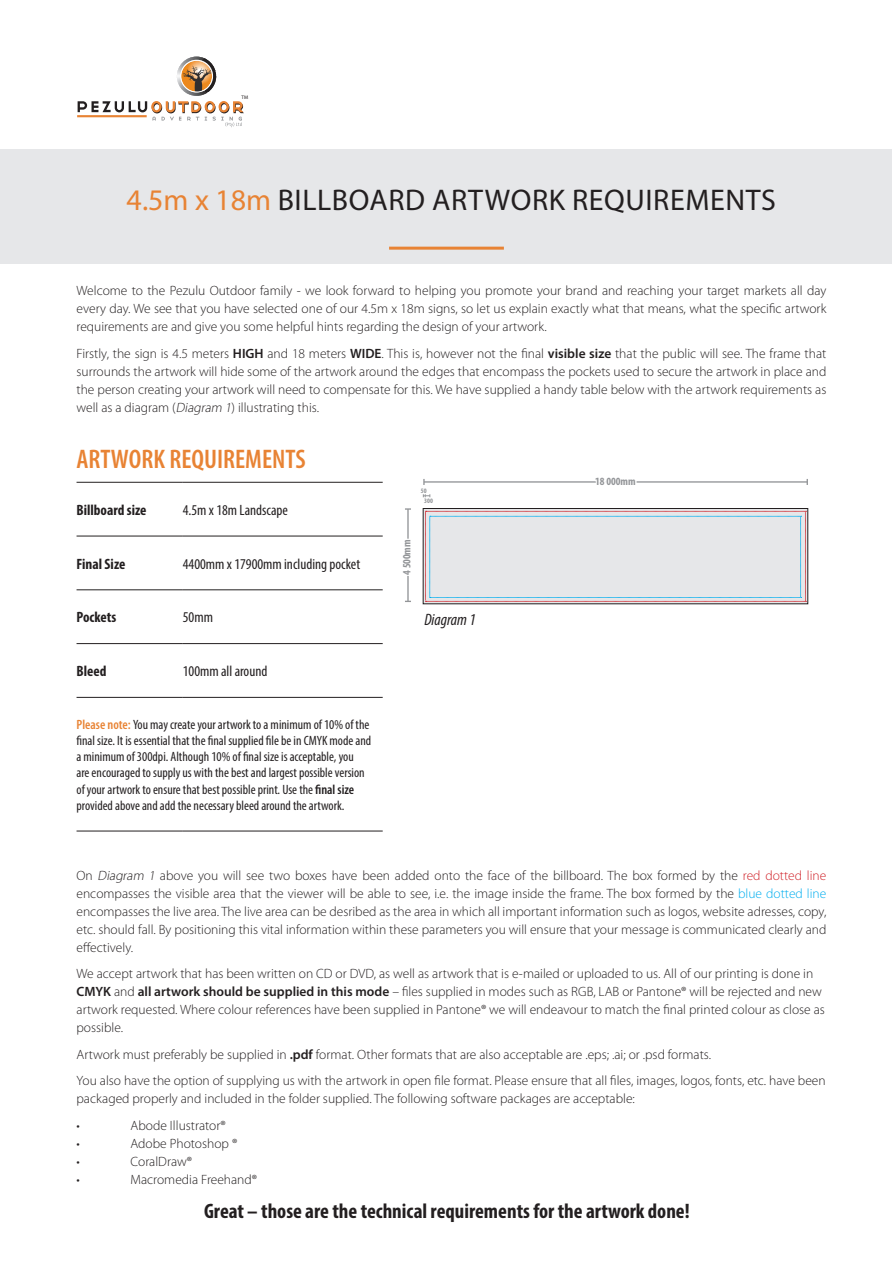
<style>
.page{position:relative;width:893px;height:1263px;background:#fff}
.page>*{position:absolute;margin:0;border:0;box-sizing:border-box;transform-origin:0 0}
.t1{font:30px "Myriad Pro";letter-spacing:.02em;color:#231f20}
.t2{font:600 condensed 27px "Myriad Pro";color:#e88334}
.t3{font:700 condensed 21px "Myriad Pro";color:#231f20}
.t4{font:italic condensed 16.5px "Myriad Pro";color:#231f20}
.t5{font:condensed 15px "Myriad Pro";color:#231f20}
.t6{font:700 condensed 15px "Myriad Pro";color:#231f20}
.t7{font:300 13.5px/18px "Myriad Pro";color:#231f20;text-align:justify}
.t8{font:condensed 13.5px/16.2px "Myriad Pro";color:#231f20}
.t9{font:700 condensed 11.1px "Myriad Pro";color:#939598}
.t10{font:700 condensed 6.75px "Myriad Pro";color:#939598}
.t11{font:5.1px "Myriad Pro";color:#231f20}
.s1{color:#e88334}
.s2{font-weight:600}
.s3{font-style:italic}
.s4{font-weight:600;color:#e88334}
.s5{color:#d1232a}
.s6{color:#00aeef}
</style>
<div class="page">
<div style="left:1px;top:150px;width:891px;height:114px;background:#e6e7e9"></div>
<hr style="left:77px;top:115px;width:70px;height:2px;background:#e88334">
<svg style="left:78px;top:57px;width:166px;height:70px"></svg>
<div style="left:181px;top:60px;width:32px;height:32px;border:1px solid #fff;border-radius:50%"></div>
<hr style="left:389px;top:247px;width:115px;height:3px;background:#e88334">
<hr style="left:77px;top:482px;width:106px;height:1px;background:#231f20">
<hr style="left:183px;top:482px;width:200px;height:1px;background:#231f20">
<hr style="left:77px;top:536px;width:106px;height:1px;background:#231f20">
<hr style="left:183px;top:536px;width:200px;height:1px;background:#231f20">
<hr style="left:77px;top:589px;width:106px;height:1px;background:#231f20">
<hr style="left:183px;top:589px;width:200px;height:1px;background:#231f20">
<hr style="left:77px;top:643px;width:106px;height:1px;background:#231f20">
<hr style="left:183px;top:643px;width:200px;height:1px;background:#231f20">
<hr style="left:77px;top:697px;width:106px;height:1px;background:#231f20">
<hr style="left:183px;top:697px;width:200px;height:1px;background:#231f20">
<hr style="left:77px;top:831px;width:106px;height:1px;background:#231f20">
<hr style="left:183px;top:831px;width:200px;height:1px;background:#231f20">
<div style="left:423px;top:508px;width:385px;height:96px;border:1px solid #231f20"></div>
<svg style="left:425px;top:511px;width:381px;height:91px;background:#e1e2e5"></svg>
<hr style="left:424px;top:481px;width:383px;height:2px;background:#939598">
<svg style="left:423px;top:494px;width:7px;height:3px"></svg>
<svg style="left:593px;top:481px;width:45px;height:2px"></svg>
<hr style="left:407px;top:509px;width:2px;height:92px;background:#939598">
<svg style="left:407px;top:537px;width:2px;height:41px"></svg>
<p class="t11" style="left:242px;top:95px;width:8px">TM</p>
<p class="t1" style="left:127px;top:182px;width:651px"><span class="s1">4.5m x 18m</span> BILLBOARD ARTWORK REQUIREMENTS</p>
<p class="t7" style="left:77px;top:282px;width:751px">Welcome to the Pezulu Outdoor family - we look forward to helping you promote your brand and reaching your target markets all day every day. We see that you have selected one of our 4.5m x 18m signs, so let us explain exactly what that means, what the specific artwork requirements are and give you some helpful hints regarding the design of your artwork.</p>
<p class="t7" style="left:77px;top:344px;width:751px">Firstly, the sign is 4.5 meters <span class="s2">HIGH</span> and 18 meters <span class="s2">WIDE</span>. This is, however not the final <span class="s2">visible size</span> that the public will see. The frame that surrounds the artwork will hide some of the artwork around the edges that encompass the pockets used to secure the artwork in place and the person creating your artwork will need to compensate for this. We have supplied a handy table below with the artwork requirements as well as a diagram (<span class="s3">Diagram 1</span>) illustrating this.</p>
<p class="t2" style="left:77px;top:442px;width:231px">ARTWORK REQUIREMENTS</p>
<p class="t6" style="left:77px;top:500px;width:71px">Billboard size</p>
<p class="t5" style="left:183px;top:501px;width:107px">4.5m x 18m Landscape</p>
<p class="t9" style="left:595px;top:474px;width:42px">18 000mm</p>
<p class="t10" style="left:421px;top:486px;width:7px">50</p>
<p class="t10" style="left:424px;top:497px;width:10px">300</p>
<p class="t6" style="left:77px;top:554px;width:50px">Final Size</p>
<p class="t5" style="left:183px;top:554px;width:179px">4400mm x 17900mm including pocket</p>
<p class="t6" style="left:77px;top:608px;width:41px">Pockets</p>
<p class="t5" style="left:183px;top:608px;width:32px">50mm</p>
<p class="t6" style="left:77px;top:662px;width:31px">Bleed</p>
<p class="t5" style="left:183px;top:662px;width:86px">100mm all around</p>
<p class="t8" style="left:77px;top:716px;width:296px"><span class="s4">Please note:</span> You may create your artwork to a minimum of 10% of the final size. It is essential that the final supplied file be in CMYK mode and a minimum of 300dpi. Although 10% of final size is acceptable, you<br>are encouraged to supply us with the best and largest possible version of your artwork to ensure that best possible print. Use the <span class="s2">final size </span>provided above and add the necessary bleed around the artwork.</p>
<p class="t9" style="left:400px;top:575px;width:37px;rotate:-90deg">4 500mm</p>
<p class="t4" style="left:424px;top:609px;width:53px">Diagram 1</p>
<p class="t7" style="left:77px;top:866px;width:751px">On <span class="s3">Diagram 1</span> above you will see two boxes have been added onto the face of the billboard. The box formed by the <span class="s5">red dotted line </span>encompasses the visible area that the viewer will be able to see, i.e. the image inside the frame. The box formed by the <span class="s6">blue dotted line </span>encompasses the live area. The live area can be desribed as the area in which all important information such as logos, website adresses, copy, etc. should fall. By positioning this vital information within these parameters you will ensure that your message is communicated clearly and effectively.</p>
<p class="t7" style="left:77px;top:965px;width:750px;text-align:left">We accept artwork that has been written on CD or DVD, as well as artwork that is e-mailed or uploaded to us. All of our printing is done in <span class="s2">CMYK</span> and <span class="s2">all artwork should be supplied in this mode</span> – files supplied in modes such as RGB, LAB or Pantone® will be rejected and new artwork requested. Where colour references have been supplied in Pantone® we will endeavour to match the final printed colour as close as possible.</p>
<p class="t7" style="left:77px;top:1045px;width:636px">Artwork must preferably be supplied in <span class="s2">.pdf</span> format. Other formats that are also acceptable are .eps; .ai; or .psd formats.</p>
<p class="t7" style="left:77px;top:1072px;width:751px">You also have the option of supplying us with the artwork in open file format. Please ensure that all files, images, logos, fonts, etc. have been packaged properly and included in the folder supplied. The following software packages are acceptable:</p>
<p class="t7" style="left:77px;top:1116px;width:5px">•</p>
<p class="t7" style="left:131px;top:1116px;width:97px">Abode Illustrator®</p>
<p class="t7" style="left:77px;top:1134px;width:5px">•</p>
<p class="t7" style="left:131px;top:1134px;width:108px">Adobe Photoshop ®</p>
<p class="t7" style="left:77px;top:1152px;width:5px">•</p>
<p class="t7" style="left:131px;top:1152px;width:63px">CoralDraw®</p>
<p class="t7" style="left:77px;top:1170px;width:5px">•</p>
<p class="t7" style="left:131px;top:1170px;width:128px">Macromedia Freehand®</p>
<p class="t3" style="left:204px;top:1197px;width:487px">Great – those are the technical requirements for the artwork done!</p>
</div>
